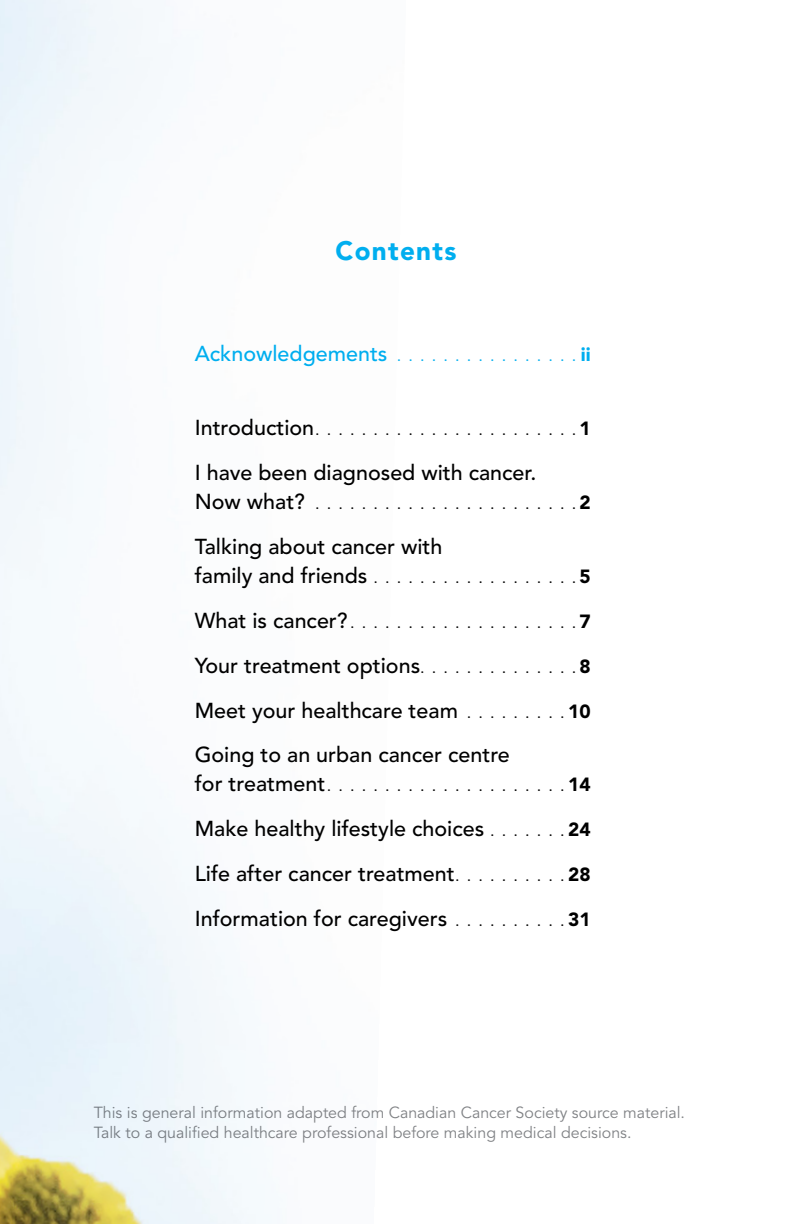
<style>
.page{position:relative;width:792px;height:1224px;background:#fff}
.page>*{position:absolute;margin:0;border:0;box-sizing:border-box;transform-origin:0 0}
.body{font:900 26.6px "Avenir LT Std";letter-spacing:.05em;color:#00aeef}
.body-2{font:500 21.6px/29px "Avenir LT Std";color:#000}
.body-3{font:500 21.6px "Avenir LT Std";color:#00aeef}
.body-4{font:900 19px "Avenir LT Std";color:#000}
.body-5{font:900 19px "Avenir LT Std";color:#00aeef}
.t1{font:16px/20px "Avenir LT Std";color:#808285}
.body-6{font:500 14px "Avenir LT Std";color:#000}
.s1{font-size:21.6px}
.s2{font-weight:900;font-size:19px}
.s3{font-size:14px}
</style>
<div class="page">
<img style="left:0;top:0;width:256px;height:1224px">
<p class="body" style="left:336px;top:235px;width:122px">Contents</p>
<p class="body-3" style="left:195px;top:341px;width:194px">Acknowledgements</p>
<p class="body-5" style="left:581px;top:343px;width:11px">ii</p>
<p class="body-6" style="left:195px;top:422px;width:398px"><span class="s1">Introduction</span> . . . . . . . . . . . . . . . . . . . . . . <span class="s2">1</span></p>
<p class="body-2" style="left:195px;top:459px;width:340px">I have been diagnosed with cancer.<br>Now what?</p>
<p class="body-4" style="left:580px;top:491px;width:13px">2</p>
<p class="body-2" style="left:195px;top:533px;width:249px">Talking about cancer with family and friends</p>
<p class="body-4" style="left:580px;top:565px;width:13px">5</p>
<p class="body-6" style="left:195px;top:615px;width:398px"><span class="s1">What is cancer?</span> . . . . . . . . . . . . . . . . . . . <span class="s2">7</span></p>
<p class="body-2" style="left:195px;top:651px;width:398px">Your treatment options <span class="s3">. . . . . . . . . . . . .</span> <span class="s2">8</span></p>
<p class="body-2" style="left:195px;top:696px;width:265px">Meet your healthcare team</p>
<p class="body-4" style="left:568px;top:699px;width:24px">10</p>
<p class="body-2" style="left:195px;top:741px;width:317px">Going to an urban cancer centre</p>
<p class="body-6" style="left:195px;top:778px;width:398px"><span class="s1">for treatment</span> . . . . . . . . . . . . . . . . . . . . . <span class="s2">14</span></p>
<p class="body-2" style="left:195px;top:815px;width:291px">Make healthy lifestyle choices</p>
<p class="body-4" style="left:568px;top:818px;width:24px">24</p>
<p class="body-2" style="left:195px;top:860px;width:398px">Life after cancer treatment <span class="s3">. . . . . . . . . .</span> <span class="s2">28</span></p>
<p class="body-2" style="left:195px;top:904px;width:254px">Information for caregivers</p>
<p class="body-4" style="left:568px;top:908px;width:24px">31</p>
<p class="t1" style="left:94px;top:1103px;width:593px">This is general information adapted from Canadian Cancer Society source material.<br>Talk to a qualified healthcare professional before making medical decisions.</p>
</div>
